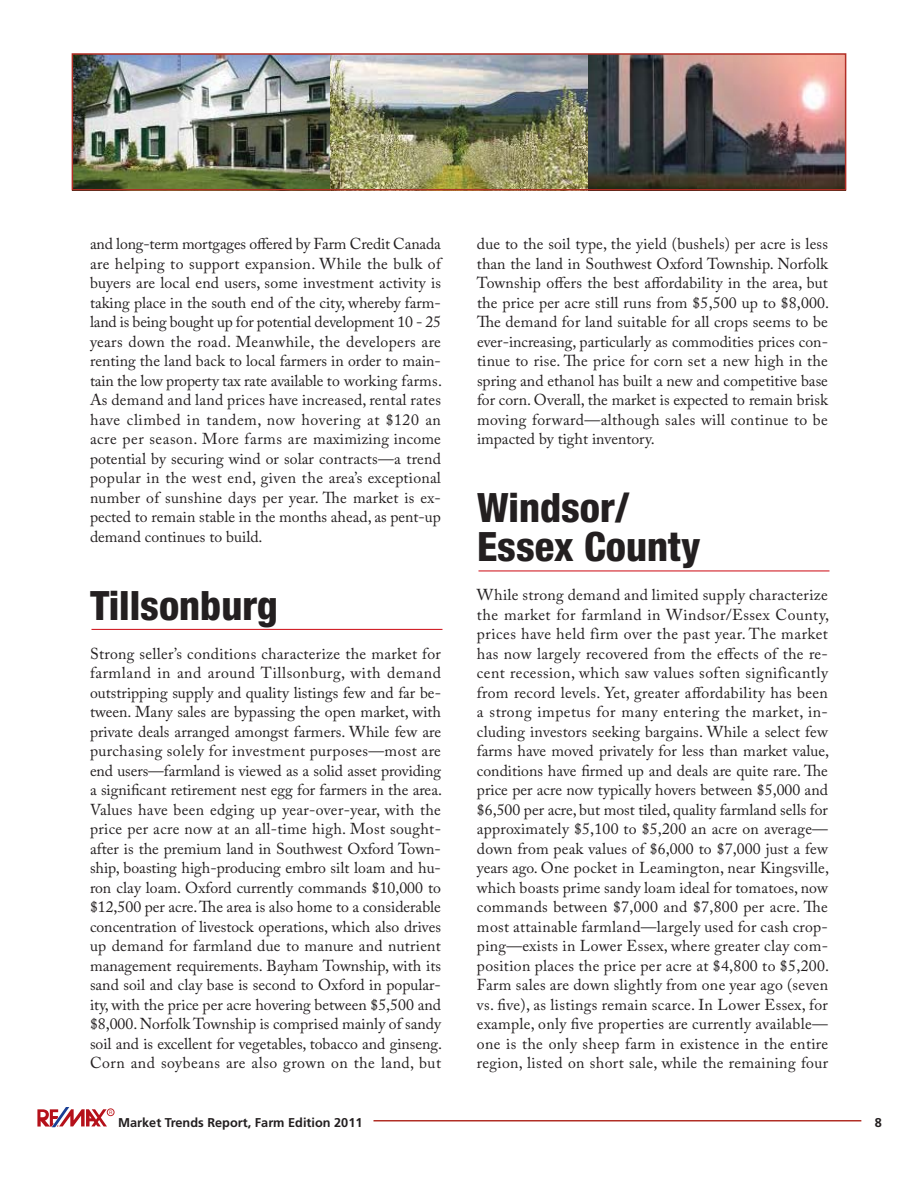
<style>
.page{position:relative;width:918px;height:1188px;background:#fff}
.page>*{position:absolute;margin:0;border:0;box-sizing:border-box;transform-origin:0 0}
.t1{font:800 condensed 40.5px/39px "Helvetica Neue LT Std";color:#231f20}
.t2{font:15.75px/19.5px "Adobe Caslon Pro";letter-spacing:.02em;color:#231f20;text-align:justify}
.t3{font:700 12.75px "Frutiger LT Std";color:#231f20}
.t4{font:4.8px "Helvetica Neue LT Std";color:#be2025}
</style>
<div class="page">
<svg style="left:37px;top:1107px;width:70px;height:20px"></svg>
<div style="left:107px;top:1109px;width:7px;height:7px;border:1px solid #be2025;border-radius:50%"></div>
<hr style="left:374px;top:1120px;width:487px;height:2px;background:#b12e25">
<hr style="left:91px;top:629px;width:351px;height:1px;background:#d2232a">
<hr style="left:478px;top:570px;width:351px;height:2px;background:#d2232a">
<img style="left:588px;top:56px;width:255px;height:131px">
<img style="left:75px;top:56px;width:255px;height:131px">
<img style="left:330px;top:56px;width:258px;height:131px">
<div style="left:72px;top:53px;width:774px;height:137px;border:2px solid #b12e25"></div>
<p class="t2" style="left:90px;top:235px;width:354px">and long-term mortgages offered by Farm Credit Canada are helping to support expansion. While the bulk of buyers are local end users, some investment activity is taking place in the south end of the city, whereby farm&shy;land is being bought up for potential development 10 - 25 years down the road. Meanwhile, the developers are renting the land back to local farmers in order to main&shy;tain the low property tax rate available to working farms.<br>As demand and land prices have increased, rental rates have climbed in tandem, now hovering at $120 an acre per season. More farms are maximizing income potential by securing wind or solar contracts—a trend popular in the west end, given the area’s exceptional number of sunshine days per year. The market is ex&shy;pected to remain stable in the months ahead, as pent-up demand continues to build.</p>
<h1 class="t1" style="left:90px;top:591px;width:189px">Tillsonburg</h1>
<p class="t2" style="left:90px;top:645px;width:354px">Strong seller’s conditions characterize the market for farmland in and around Tillsonburg, with demand outstripping supply and quality listings few and far be&shy;tween. Many sales are bypassing the open market, with private deals arranged amongst farmers. While few are purchasing solely for investment purposes—most are end users—farmland is viewed as a solid asset providing a significant retirement nest egg for farmers in the area.<br>Values have been edging up year-over-year, with the price per acre now at an all-time high. Most sought&shy;after is the premium land in Southwest Oxford Town&shy;ship, boasting high-producing embro silt loam and hu&shy;ron clay loam. Oxford currently commands $10,000 to $12,500 per acre. The area is also home to a considerable concentration of livestock operations, which also drives up demand for farmland due to manure and nutrient management requirements. Bayham Township, with its sand soil and clay base is second to Oxford in popular&shy;ity, with the price per acre hovering between $5,500 and $8,000. Norfolk Township is comprised mainly of sandy soil and is excellent for vegetables, tobacco and ginseng.<br>Corn and soybeans are also grown on the land, but</p>
<p class="t4" style="left:109px;top:1111px;width:5px">R</p>
<p class="t3" style="left:118px;top:1116px;width:246px">Market Trends Report, Farm Edition 2011</p>
<p class="t2" style="left:477px;top:235px;width:354px">due to the soil type, the yield (bushels) per acre is less than the land in Southwest Oxford Township. Norfolk Township offers the best affordability in the area, but the price per acre still runs from $5,500 up to $8,000.<br>The demand for land suitable for all crops seems to be ever-increasing, particularly as commodities prices con&shy;tinue to rise. The price for corn set a new high in the spring and ethanol has built a new and competitive base for corn. Overall, the market is expected to remain brisk moving forward—although sales will continue to be impacted by tight inventory.</p>
<h1 class="t1" style="left:477px;top:493px;width:225px">Windsor/<br>Essex County</h1>
<p class="t2" style="left:477px;top:586px;width:354px">While strong demand and limited supply characterize the market for farmland in Windsor/Essex County, prices have held firm over the past year. The market has now largely recovered from the effects of the re&shy;cent recession, which saw values soften significantly from record levels. Yet, greater affordability has been a strong impetus for many entering the market, in&shy;cluding investors seeking bargains. While a select few farms have moved privately for less than market value, conditions have firmed up and deals are quite rare. The price per acre now typically hovers between $5,000 and $6,500 per acre, but most tiled, quality farmland sells for approximately $5,100 to $5,200 an acre on average— down from peak values of $6,000 to $7,000 just a few years ago. One pocket in Leamington, near Kingsville, which boasts prime sandy loam ideal for tomatoes, now commands between $7,000 and $7,800 per acre. The most attainable farmland—largely used for cash crop&shy;ping—exists in Lower Essex, where greater clay com&shy;position places the price per acre at $4,800 to $5,200.<br>Farm sales are down slightly from one year ago (seven vs. five), as listings remain scarce. In Lower Essex, for example, only five properties are currently available— one is the only sheep farm in existence in the entire region, listed on short sale, while the remaining four</p>
<p class="t3" style="left:875px;top:1116px;width:9px">8</p>
</div>
